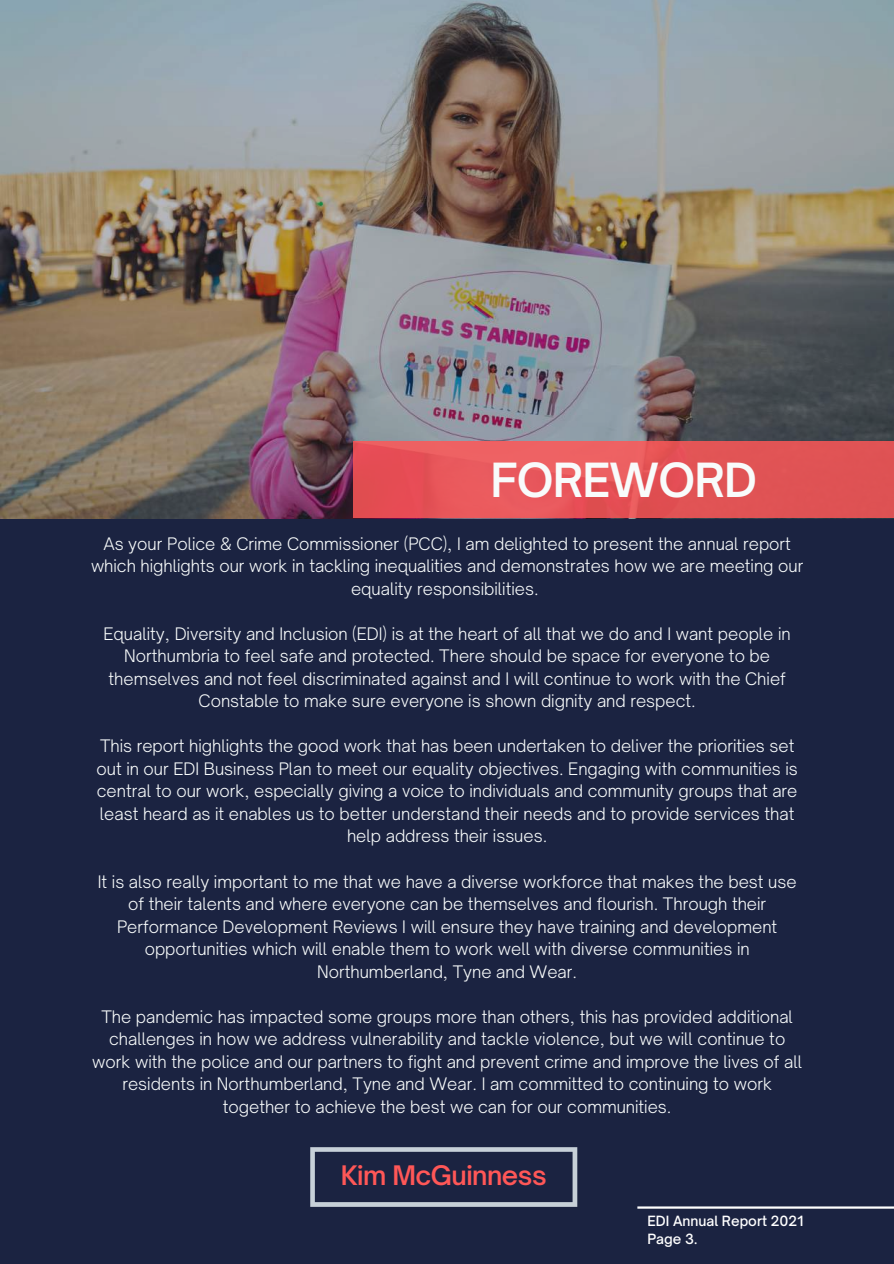
<style>
.page{position:relative;width:894px;height:1264px;background:#fff}
.page>*{position:absolute;margin:0;border:0;box-sizing:border-box;transform-origin:0 0}
.t1{font:600 45px "Open Sauce One";letter-spacing:-.02em;color:#f8fbfb}
.t2{font:600 25.8px "Open Sauce One";letter-spacing:-.02em;color:#ff5757}
.t3{font:300 16.5px/22.5px "Open Sauce One";color:#f8fbfb;text-align:center}
.t4{font:500 13.5px/18px "Open Sauce One";color:#fff}
</style>
<div class="page">
<div style="left:0;top:0;width:893px;height:1263px;background:#1b2341"></div>
<img style="left:0;top:0;width:893px;height:518px">
<div style="left:353px;top:441px;width:540px;height:77px;background:linear-gradient(to right,#eb565c,#df5454)"></div>
<hr style="left:637px;top:1206px;width:256px;height:2px;background:#fff">
<svg style="left:310px;top:1147px;width:267px;height:59px"></svg>
<h1 class="t1" style="left:490px;top:451px;width:268px">FOREWORD</h1>
<p class="t3" style="left:91px;top:532px;width:713px">As your Police &amp; Crime Commissioner (PCC), I am delighted to present the annual report which highlights our work in tackling inequalities and demonstrates how we are meeting our equality responsibilities.</p>
<p class="t3" style="left:104px;top:622px;width:688px">Equality, Diversity and Inclusion (EDI) is at the heart of all that we do and I want people in Northumbria to feel safe and protected. There should be space for everyone to be themselves and not feel discriminated against and I will continue to work with the Chief Constable to make sure everyone is shown dignity and respect.</p>
<p class="t3" style="left:96px;top:734px;width:702px">This report highlights the good work that has been undertaken to deliver the priorities set out in our EDI Business Plan to meet our equality objectives. Engaging with communities is central to our work, especially giving a voice to individuals and community groups that are least heard as it enables us to better understand their needs and to provide services that help address their issues.</p>
<p class="t3" style="left:98px;top:870px;width:700px">It is also really important to me that we have a diverse workforce that makes the best use of their talents and where everyone can be themselves and flourish. Through their Performance Development Reviews I will ensure they have training and development opportunities which will enable them to work well with diverse communities in Northumberland, Tyne and Wear.</p>
<p class="t3" style="left:92px;top:1005px;width:711px">The pandemic has impacted some groups more than others, this has provided additional challenges in how we address vulnerability and tackle violence, but we will continue to work with the police and our partners to fight and prevent crime and improve the lives of all residents in Northumberland, Tyne and Wear. I am committed to continuing to work together to achieve the best we can for our communities.</p>
<h2 class="t2" style="left:340px;top:1159px;width:207px">Kim McGuinness</h2>
<p class="t4" style="left:647px;top:1212px;width:157px">EDI Annual Report 2021<br>Page 3.</p>
</div>
